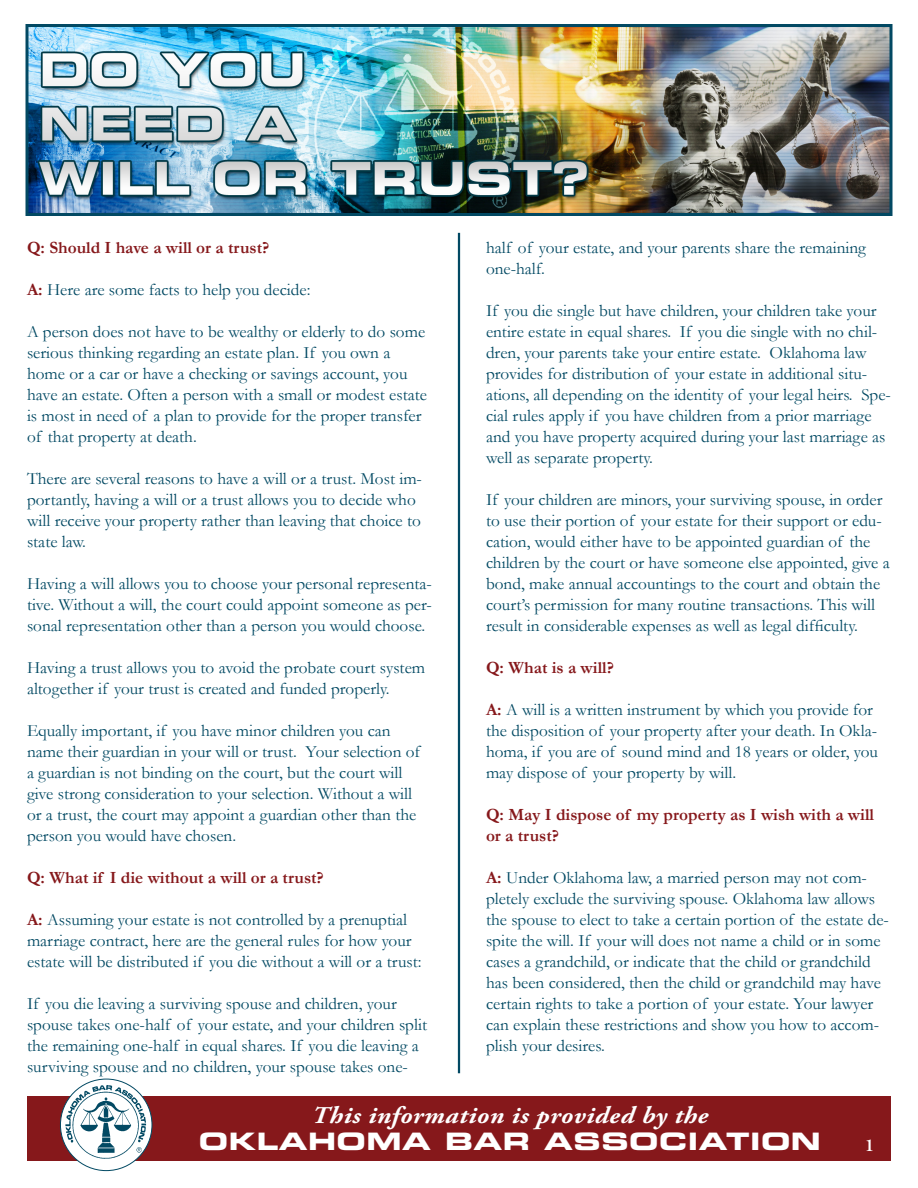
<style>
.page{position:relative;width:918px;height:1188px;background:#fff}
.page>*{position:absolute;margin:0;border:0;box-sizing:border-box;transform-origin:0 0}
.t1{font:italic 700 24px "Adobe Garamond Pro";letter-spacing:.02em;color:#fff;scale:1.1 1}
.t2{font:24px "Eurostile LT Std Bold Ex 2";letter-spacing:.02em;color:#fff;scale:1.1 1}
.t3{font:600 18px "Adobe Garamond Pro";color:#fff;scale:1.1 1}
.t4{font:17.25px/21px "Garamond";color:#024963}
.t5{font:700 17.25px/21px "Garamond";color:#86181b}
.s1{font-weight:700;color:#86181b}
</style>
<div class="page">
<div style="left:27px;top:1096px;width:864px;height:65px;background:#86181b"></div>
<hr style="left:458px;top:233px;width:2px;height:840px;background:#024963">
<svg style="left:60px;top:1079px;width:92px;height:92px"></svg>
<img style="left:64px;top:1083px;width:83px;height:77px">
<img style="left:30px;top:28px;width:858px;height:184px">
<div style="left:26px;top:24px;width:866px;height:192px;border:3px solid #024963"></div>
<p class="t5" style="left:27px;top:237px;width:244px">Q: Should I have a will or a trust?</p>
<p class="t4" style="left:27px;top:279px;width:285px"><span class="s1">A:</span> Here are some facts to help you decide:</p>
<p class="t4" style="left:27px;top:321px;width:401px">A person does not have to be wealthy or elderly to do some serious thinking regarding an estate plan. If you own a home or a car or have a checking or savings account, you have an estate. Often a person with a small or modest estate is most in need of a plan to provide for the proper transfer of that property at death.</p>
<p class="t4" style="left:27px;top:468px;width:397px">There are several reasons to have a will or a trust. Most im&shy;portantly, having a will or a trust allows you to decide who will receive your property rather than leaving that choice to state law.</p>
<p class="t4" style="left:27px;top:573px;width:406px;text-align:justify">Having a will allows you to choose your personal representa&shy;tive. Without a will, the court could appoint someone as per&shy;sonal representation other than a person you would choose.</p>
<p class="t4" style="left:27px;top:657px;width:400px">Having a trust allows you to avoid the probate court system altogether if your trust is created and funded properly.</p>
<p class="t4" style="left:27px;top:720px;width:395px">Equally important, if you have minor children you can name their guardian in your will or trust. Your selection of a guardian is not binding on the court, but the court will give strong consideration to your selection. Without a will or a trust, the court may appoint a guardian other than the person you would have chosen.</p>
<p class="t5" style="left:27px;top:867px;width:298px">Q: What if I die without a will or a trust?</p>
<p class="t4" style="left:27px;top:909px;width:396px"><span class="s1">A:</span> Assuming your estate is not controlled by a prenuptial marriage contract, here are the general rules for how your estate will be distributed if you die without a will or a trust:</p>
<p class="t4" style="left:27px;top:993px;width:402px">If you die leaving a surviving spouse and children, your spouse takes one-half of your estate, and your children split the remaining one-half in equal shares. If you die leaving a surviving spouse and no children, your spouse takes one-</p>
<p class="t4" style="left:486px;top:237px;width:382px">half of your estate, and your parents share the remaining one-half.</p>
<p class="t4" style="left:486px;top:300px;width:407px">If you die single but have children, your children take your entire estate in equal shares. If you die single with no chil&shy;dren, your parents take your entire estate. Oklahoma law provides for distribution of your estate in additional situ&shy;ations, all depending on the identity of your legal heirs. Spe&shy;cial rules apply if you have children from a prior marriage and you have property acquired during your last marriage as well as separate property.</p>
<p class="t4" style="left:486px;top:489px;width:405px">If your children are minors, your surviving spouse, in order to use their portion of your estate for their support or edu&shy;cation, would either have to be appointed guardian of the children by the court or have someone else appointed, give a bond, make annual accountings to the court and obtain the court’s permission for many routine transactions. This will result in considerable expenses as well as legal difficulty.</p>
<p class="t5" style="left:486px;top:657px;width:129px">Q: What is a will?</p>
<p class="t4" style="left:486px;top:699px;width:394px"><span class="s1">A:</span> A will is a written instrument by which you provide for the disposition of your property after your death. In Okla&shy;homa, if you are of sound mind and 18 years or older, you may dispose of your property by will.</p>
<p class="t5" style="left:486px;top:804px;width:390px">Q: May I dispose of my property as I wish with a will or a trust?</p>
<p class="t4" style="left:486px;top:867px;width:404px"><span class="s1">A:</span> Under Oklahoma law, a married person may not com&shy;pletely exclude the surviving spouse. Oklahoma law allows the spouse to elect to take a certain portion of the estate de&shy;spite the will. If your will does not name a child or in some cases a grandchild, or indicate that the child or grandchild has been considered, then the child or grandchild may have certain rights to take a portion of your estate. Your lawyer can explain these restrictions and show you how to accom&shy;plish your desires.</p>
<p class="t1" style="left:312px;top:1101px;width:362px">This information is provided by the</p>
<p class="t2" style="left:199px;top:1124px;width:567px">OKLAHOMA BAR ASSOCIATION</p>
<p class="t3" style="left:865px;top:1135px;width:11px">1</p>
</div>
